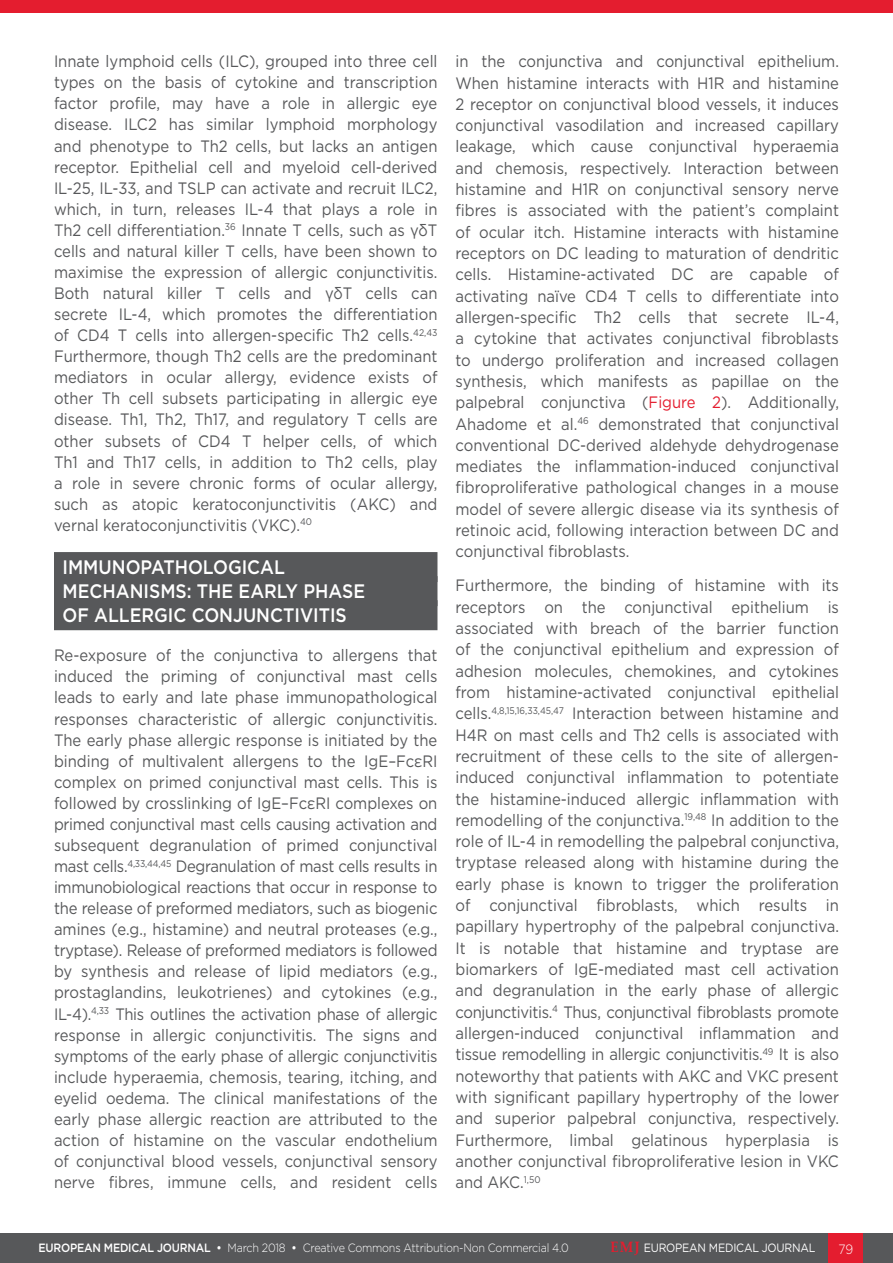
<style>
.page{position:relative;width:893px;height:1263px;background:#fff}
.page>*{position:absolute;margin:0;border:0;box-sizing:border-box;transform-origin:0 0}
._8__Heading_1{font:500 19.5px "Gotham";color:#fff;scale:.9 1}
._11__Main_text{font:16.5px/21.3px "Gotham";color:#57585a;text-align:justify;scale:.9 1}
.t1{font:300 13.5px "Gotham";color:#fff;scale:.9 1}
.t2{font:300 12px "Gotham";letter-spacing:-.02em;color:#fff;scale:.9 1}
.t3{font:12px "Gotham";letter-spacing:-.02em;color:#fff;scale:.9 1}
.s1{color:#e41d2f}
.s2{font-weight:500}
.s3{font-family:"Palatino Linotype";font-weight:700;font-size:15px;color:#e41d2f}
</style>
<div class="page">
<div style="left:0;top:1233px;width:893px;height:30px;background:#57585a"></div>
<div style="left:829px;top:1233px;width:34px;height:30px;background:#e41d2f"></div>
<div style="left:54px;top:552px;width:383px;height:30px;background:#57585a"></div>
<div style="left:54px;top:576px;width:383px;height:30px;background:#57585a"></div>
<div style="left:54px;top:600px;width:383px;height:30px;background:#57585a"></div>
<div style="left:0;top:0;width:893px;height:13px;background:#e41d2f"></div>
<p class="_11__Main_text" style="left:54px;top:51px;width:428px">Innate lymphoid cells (ILC), grouped into three cell types on the basis of cytokine and transcription factor profile, may have a role in allergic eye disease. ILC2 has similar lymphoid morphology and phenotype to Th2 cells, but lacks an antigen receptor. Epithelial cell and myeloid cell-derived IL-25, IL-33, and TSLP can activate and recruit ILC2, which, in turn, releases IL-4 that plays a role in Th2 cell differentiation.<sup>36</sup> Innate T cells, such as γδT cells and natural killer T cells, have been shown to maximise the expression of allergic conjunctivitis.<br>Both natural killer T cells and γδT cells can secrete IL-4, which promotes the differentiation of CD4 T cells into allergen-specific Th2 cells.<sup>42,43<br></sup>Furthermore, though Th2 cells are the predominant mediators in ocular allergy, evidence exists of other Th cell subsets participating in allergic eye disease. Th1, Th2, Th17, and regulatory T cells are other subsets of CD4 T helper cells, of which Th1 and Th17 cells, in addition to Th2 cells, play a role in severe chronic forms of ocular allergy, such as atopic keratoconjunctivitis (AKC) and vernal keratoconjunctivitis (VKC).<sup>40</sup></p>
<p class="_8__Heading_1" style="left:63px;top:554px;width:249px">IMMUNOPATHOLOGICAL</p>
<p class="_8__Heading_1" style="left:63px;top:578px;width:338px">MECHANISMS: THE EARLY PHASE</p>
<p class="_8__Heading_1" style="left:63px;top:602px;width:317px">OF ALLERGIC CONJUNCTIVITIS</p>
<p class="_11__Main_text" style="left:54px;top:645px;width:428px">Re-exposure of the conjunctiva to allergens that induced the priming of conjunctival mast cells leads to early and late phase immunopathological responses characteristic of allergic conjunctivitis.<br>The early phase allergic response is initiated by the binding of multivalent allergens to the IgE–FcεRI complex on primed conjunctival mast cells. This is followed by crosslinking of IgE–FcεRI complexes on primed conjunctival mast cells causing activation and subsequent degranulation of primed conjunctival mast cells.<sup>4,33,44,45</sup> Degranulation of mast cells results in immunobiological reactions that occur in response to the release of preformed mediators, such as biogenic amines (e.g., histamine) and neutral proteases (e.g., tryptase). Release of preformed mediators is followed by synthesis and release of lipid mediators (e.g., prostaglandins, leukotrienes) and cytokines (e.g., IL-4).<sup>4,33</sup> This outlines the activation phase of allergic response in allergic conjunctivitis. The signs and symptoms of the early phase of allergic conjunctivitis include hyperaemia, chemosis, tearing, itching, and eyelid oedema. The clinical manifestations of the early phase allergic reaction are attributed to the action of histamine on the vascular endothelium of conjunctival blood vessels, conjunctival sensory nerve fibres, immune cells, and resident cells</p>
<p class="_11__Main_text" style="left:455px;top:50px;width:428px">in the conjunctiva and conjunctival epithelium.<br>When histamine interacts with H1R and histamine 2 receptor on conjunctival blood vessels, it induces conjunctival vasodilation and increased capillary leakage, which cause conjunctival hyperaemia and chemosis, respectively. Interaction between histamine and H1R on conjunctival sensory nerve fibres is associated with the patient’s complaint of ocular itch. Histamine interacts with histamine receptors on DC leading to maturation of dendritic cells. Histamine-activated DC are capable of activating naïve CD4 T cells to differentiate into allergen-specific Th2 cells that secrete IL-4, a cytokine that activates conjunctival fibroblasts to undergo proliferation and increased collagen synthesis, which manifests as papillae on the palpebral conjunctiva (<span class="s1">Figure 2</span>). Additionally, Ahadome et al.<sup>46</sup> demonstrated that conjunctival conventional DC-derived aldehyde dehydrogenase mediates the inflammation-induced conjunctival fibroproliferative pathological changes in a mouse model of severe allergic disease via its synthesis of retinoic acid, following interaction between DC and conjunctival fibroblasts.</p>
<p class="_11__Main_text" style="left:455px;top:575px;width:428px">Furthermore, the binding of histamine with its receptors on the conjunctival epithelium is associated with breach of the barrier function of the conjunctival epithelium and expression of adhesion molecules, chemokines, and cytokines from histamine-activated conjunctival epithelial cells.<sup>4,8,15,16,33,45,47</sup> Interaction between histamine and H4R on mast cells and Th2 cells is associated with recruitment of these cells to the site of allergen&shy;induced conjunctival inflammation to potentiate the histamine-induced allergic inflammation with remodelling of the conjunctiva.<sup>19,48</sup> In addition to the role of IL-4 in remodelling the palpebral conjunctiva, tryptase released along with histamine during the early phase is known to trigger the proliferation of conjunctival fibroblasts, which results in papillary hypertrophy of the palpebral conjunctiva.<br>It is notable that histamine and tryptase are biomarkers of IgE-mediated mast cell activation and degranulation in the early phase of allergic conjunctivitis.<sup>4</sup> Thus, conjunctival fibroblasts promote allergen-induced conjunctival inflammation and tissue remodelling in allergic conjunctivitis.<sup>49</sup> It is also noteworthy that patients with AKC and VKC present with significant papillary hypertrophy of the lower and superior palpebral conjunctiva, respectively.<br>Furthermore, limbal gelatinous hyperplasia is another conjunctival fibroproliferative lesion in VKC and AKC.<sup>1,50</sup></p>
<p class="t2" style="left:39px;top:1240px;width:591px"><span class="s2">EUROPEAN MEDICAL JOURNAL •</span> March 2018 <span class="s2">•</span> Creative Commons Attribution-Non Commercial 4.0</p>
<p class="t3" style="left:611px;top:1240px;width:229px"><span class="s3">EMJ</span> EUROPEAN MEDICAL JOURNAL</p>
<p class="t1" style="left:838px;top:1240px;width:18px">79</p>
</div>
